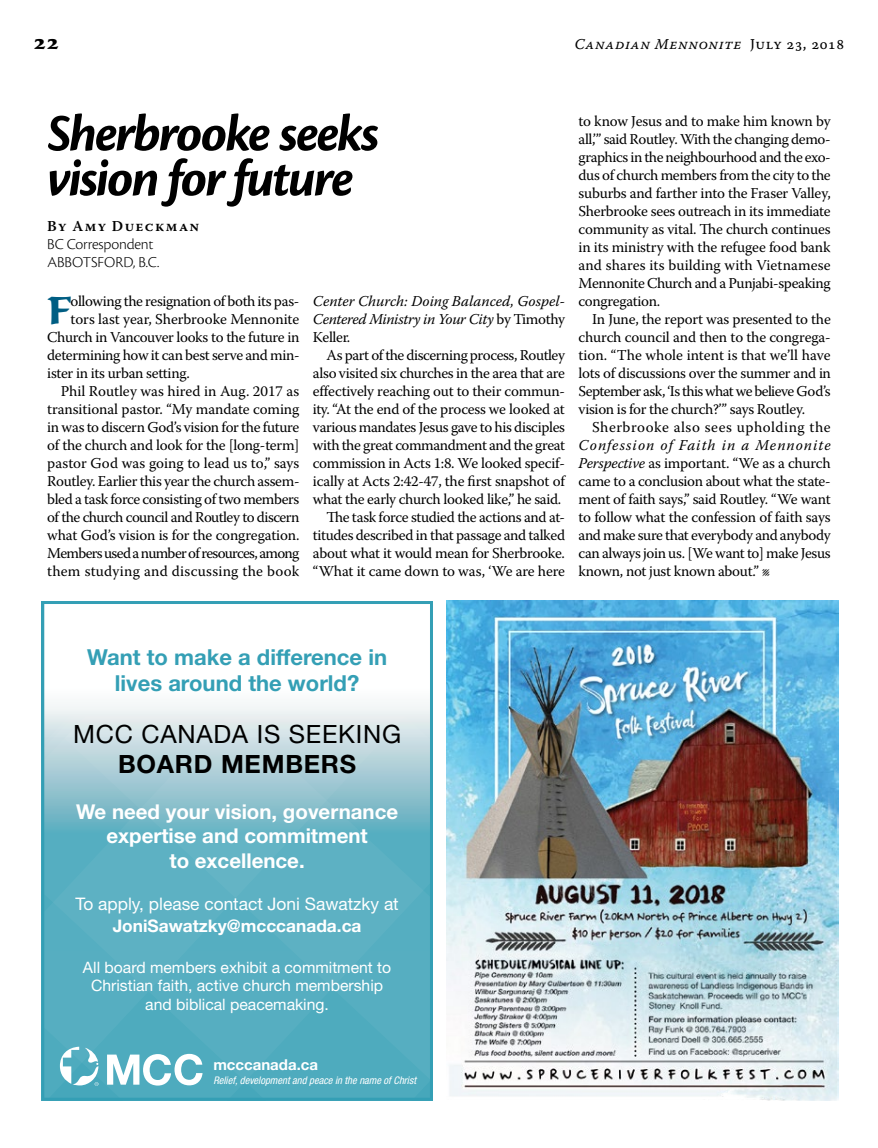
<style>
.page{position:relative;width:878px;height:1148px;background:#fff}
.page>*{position:absolute;margin:0;border:0;box-sizing:border-box;transform-origin:0 0}
.t1{font:italic 700 54px/45px "Cronos Pro";letter-spacing:-.04em;color:#000}
.t2{font:700 40.65px "Sava Pro";color:#005e83}
.t3{font:25.2px "Helvetica Neue Roman MCC";letter-spacing:.03em;color:#000}
.t4{font:25.2px "Helvetica Neue Bold MCC";letter-spacing:.03em;color:#000}
.t5{font:22.05px/26.4px "Helvetica Neue Bold MCC";color:#349fb5;text-align:center}
.t6{font:700 21px "Sava Pro";color:#000}
.t7{font:20.4px/24.6px "Helvetica Neue Bold MCC";color:#fff;text-align:center}
.t8{font:17.25px "Helvetica Neue Roman MCC";color:#fff}
.t9{font:17.25px "Helvetica Neue Bold MCC";color:#fff}
.t10{font:15.75px/18.9px "Helvetica Neue Roman MCC";color:#fff;text-align:center}
.t11{font:300 15.75px/18px "Cronos Pro";letter-spacing:-.01em;color:#000}
.t12{font:15px/18px "Warnock Pro";letter-spacing:-.02em;color:#000;text-align:justify}
.t13{font:italic 15px/18px "Warnock Pro";letter-spacing:-.01em;color:#000;text-align:justify}
.t14{font:15px "Warnock Pro";color:#000}
.t15{font:15px "Warnock Pro";letter-spacing:-.04em;color:#000}
.t16{font:15px "Warnock Pro";letter-spacing:-.05em;color:#000}
.t17{font:15px "Warnock Pro";letter-spacing:.015em;color:#000}
.t18{font:15px "Warnock Pro";letter-spacing:.035em;color:#000}
.t19{font:15px "Warnock Pro It Capt";letter-spacing:.035em;color:#000}
.t20{font:600 15px "Warnock Pro";letter-spacing:.09em;color:#000}
.t21{font:15px "Helvetica Neue Bold MCC";color:#fff}
.t22{font:italic condensed 10.5px "Helvetica Neue";color:#fff}
.s1{font-family:"Warnock Pro Capt"}
.s2{font-style:normal}
.s3{font-style:italic}
.s4{font-weight:300;font-style:italic}
</style>
<div class="page">
<svg style="left:45px;top:704px;width:384px;height:392px;background:#74bac9"></svg>
<svg style="left:107px;top:1053px;width:95px;height:32px"></svg>
<svg style="left:60px;top:1046px;width:38px;height:39px"></svg>
<div style="left:41px;top:601px;width:392px;height:499px;border:3px solid #349fb5"></div>
<img style="left:446px;top:601px;width:392px;height:499px">
<h3 class="t6" style="left:34px;top:28px;width:27px">22</h3>
<p class="t19" style="left:574px;top:35px;width:271px">Canadian Mennonite <span class="s1">July 23, 2018</span></p>
<h1 class="t1" style="left:47px;top:112px;width:334px">Sherbrooke seeks vision for future</h1>
<p class="t20" style="left:47px;top:217px;width:153px">By Amy Dueckman</p>
<p class="t11" style="left:47px;top:235px;width:114px">BC Correspondent<br>ABBOTSFORD, B.C.</p>
<h2 class="t2" style="left:47px;top:283px;width:26px">F</h2>
<p class="t12" style="left:71px;top:292px;width:230px">ollowing the resignation of both its pas-</p>
<p class="t13" style="left:313px;top:292px;width:253px">Center Church: Doing Balanced, Gospel-Centered Ministry in Your City <span class="s2">by Timothy Keller.</span></p>
<p class="t12" style="left:313px;top:346px;width:254px;text-align:right">As part of the discerning process, Routley also visited six churches in the area that are effectively reaching out to their commun&shy;ity. “At the end of the process we looked at various mandates Jesus gave to his disciples with the great commandment and the great commission in Acts 1:8. We looked specif&shy;ically at Acts 2:42-47, the first snapshot of what the early church looked like,” he said.<br>The task force studied the actions and at&shy;titudes described in that passage and talked about what it would mean for Sherbrooke. “What it came down to was, ‘We are here</p>
<p class="t12" style="left:71px;top:310px;width:230px">tors last year, Sherbrooke Mennonite</p>
<p class="t12" style="left:47px;top:328px;width:254px">Church in Vancouver looks to the future in</p>
<p class="t12" style="left:47px;top:346px;width:254px">determining how it can best serve and min-</p>
<p class="t12" style="left:47px;top:364px;width:144px">ister in its urban setting.</p>
<p class="t14" style="left:61px;top:382px;width:240px">Phil Routley was hired in Aug. 2017 as</p>
<p class="t12" style="left:47px;top:400px;width:254px">transitional pastor. “My mandate coming</p>
<p class="t12" style="left:47px;top:418px;width:253px">in was to discern God’s vision for the future</p>
<p class="t12" style="left:47px;top:436px;width:253px">of the church and look for the [long-term]</p>
<p class="t14" style="left:47px;top:454px;width:254px">pastor God was going to lead us to,” says</p>
<p class="t12" style="left:47px;top:472px;width:254px">Routley. Earlier this year the church assem-</p>
<p class="t12" style="left:47px;top:490px;width:253px">bled a task force consisting of two members</p>
<p class="t15" style="left:47px;top:508px;width:253px">of the church council and Routley to discern</p>
<p class="t12" style="left:47px;top:526px;width:254px">what God’s vision is for the congregation.</p>
<p class="t16" style="left:47px;top:544px;width:254px">Members used a number of resources, among</p>
<p class="t17" style="left:47px;top:562px;width:254px">them studying and discussing the book</p>
<p class="t12" style="left:578px;top:112px;width:254px">to know Jesus and to make him known by all,’” said Routley. With the changing demo&shy;graphics in the neighbourhood and the exo&shy;dus of church members from the city to the suburbs and farther into the Fraser Valley, Sherbrooke sees outreach in its immediate community as vital. The church continues in its ministry with the refugee food bank and shares its building with Vietnamese Mennonite Church and a Punjabi-speaking congregation.</p>
<p class="t12" style="left:578px;top:310px;width:254px;text-indent:14px">In June, the report was presented to the church council and then to the congrega&shy;tion. “The whole intent is that we’ll have lots of discussions over the summer and in September ask, ‘Is this what we believe God’s vision is for the church?’” says Routley.</p>
<p class="t18" style="left:592px;top:418px;width:240px">Sherbrooke also sees upholding the</p>
<p class="t12" style="left:578px;top:436px;width:253px"><span class="s3">Confession of Faith in a Mennonite Perspective</span> as important. “We as a church came to a conclusion about what the state&shy;ment of faith says,” said Routley. “We want to follow what the confession of faith says and make sure that everybody and anybody can always join us. [We want to] make Jesus known, not just known about.” <span class="s4">l</span></p>
<h3 class="t5" style="left:87px;top:643px;width:301px">Want to make a difference in lives around the world?</h3>
<h3 class="t3" style="left:73px;top:718px;width:329px">MCC CANADA IS SEEKING</h3>
<h3 class="t4" style="left:118px;top:748px;width:239px">BOARD MEMBERS</h3>
<h3 class="t7" style="left:76px;top:798px;width:324px">We need your vision, governance expertise and commitment<br>to excellence.</h3>
<p class="t8" style="left:75px;top:893px;width:325px">To apply, please contact Joni Sawatzky at</p>
<p class="t9" style="left:113px;top:915px;width:250px">JoniSawatzky@mcccanada.ca</p>
<p class="t10" style="left:83px;top:957px;width:310px">All board members exhibit a commitment to<br>Christian faith, active church membership and biblical peacemaking.</p>
<p class="t21" style="left:213px;top:1055px;width:106px">mcccanada.ca</p>
<p class="t22" style="left:213px;top:1074px;width:204px">Relief, development and peace in the name of Christ</p>
</div>
